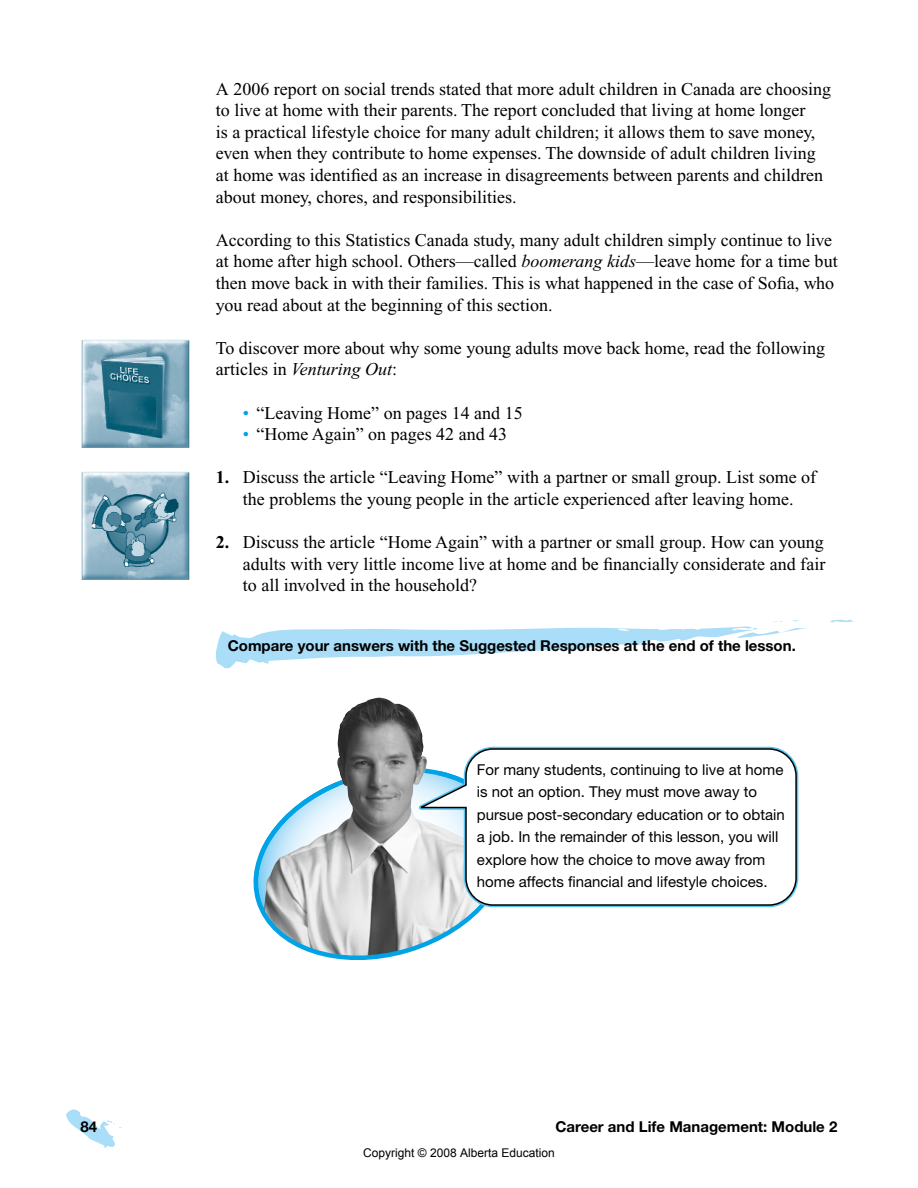
<style>
.page{position:relative;width:918px;height:1188px;background:#fff}
.page>*{position:absolute;margin:0;border:0;box-sizing:border-box;transform-origin:0 0}
.t1{font:18px/21.6px "Times New Roman";color:#000}
.t2{font:15px/22.5px "Helvetica Neue";color:#000}
.t3{font:700 15px "Helvetica Neue";color:#000}
.t4{font:12px "Arial";color:#000}
.s1{font-style:italic}
.s2{color:#00a3e6}
.s3{font-weight:700}
</style>
<div class="page">
<svg style="left:66px;top:1110px;width:56px;height:37px"></svg>
<img style="left:82px;top:340px;width:108px;height:108px">
<img style="left:82px;top:471px;width:108px;height:108px">
<svg style="left:830px;top:620px;width:26px;height:2px"></svg>
<svg style="left:216px;top:620px;width:591px;height:49px"></svg>
<svg style="left:337px;top:697px;width:87px;height:71px"></svg>
<svg style="left:253px;top:768px;width:228px;height:192px"></svg>
<svg style="left:402px;top:745px;width:375px;height:165px"></svg>
<svg style="left:415px;top:748px;width:383px;height:159px"></svg>
<p class="t1" style="left:216px;top:78px;width:617px">A 2006 report on social trends stated that more adult children in Canada are choosing to live at home with their parents. The report concluded that living at home longer<br>is a practical lifestyle choice for many adult children; it allows them to save money, even when they contribute to home expenses. The downside of adult children living at home was identified as an increase in disagreements between parents and children about money, chores, and responsibilities.</p>
<p class="t1" style="left:216px;top:229px;width:623px">According to this Statistics Canada study, many adult children simply continue to live at home after high school. Others—called <span class="s1">boomerang kids</span>—leave home for a time but then move back in with their families. This is what happened in the case of Sofia, who you read about at the beginning of this section.</p>
<p class="t1" style="left:216px;top:337px;width:611px">To discover more about why some young adults move back home, read the following articles in <span class="s1">Venturing Out</span>:</p>
<p class="t1" style="left:243px;top:402px;width:281px"><span class="s2">•</span> “Leaving Home” on pages 14 and 15</p>
<p class="t1" style="left:243px;top:424px;width:266px"><span class="s2">•</span> “Home Again” on pages 42 and 43</p>
<p class="t1" style="left:216px;top:467px;width:602px;text-align:center"><span class="s3">1.</span> Discuss the article “Leaving Home” with a partner or small group. List some of the problems the young people in the article experienced after leaving home.</p>
<p class="t1" style="left:243px;top:532px;width:584px;text-align:justify;text-indent:-27px"><span class="s3">2.</span> Discuss the article “Home Again” with a partner or small group. How can young adults with very little income live at home and be financially considerate and fair to all involved in the household?</p>
<p class="t3" style="left:228px;top:636px;width:570px">Compare your answers with the Suggested Responses at the end of the lesson.</p>
<p class="t2" style="left:477px;top:758px;width:309px">For many students, continuing to live at home is not an option. They must move away to pursue post-secondary education or to obtain a job. In the remainder of this lesson, you will explore how the choice to move away from home affects financial and lifestyle choices.</p>
<p class="t3" style="left:81px;top:1118px;width:18px">84</p>
<p class="t3" style="left:555px;top:1118px;width:283px">Career and Life Management: Module 2</p>
<p class="t4" style="left:363px;top:1145px;width:193px">Copyright © 2008 Alberta Education</p>
</div>
